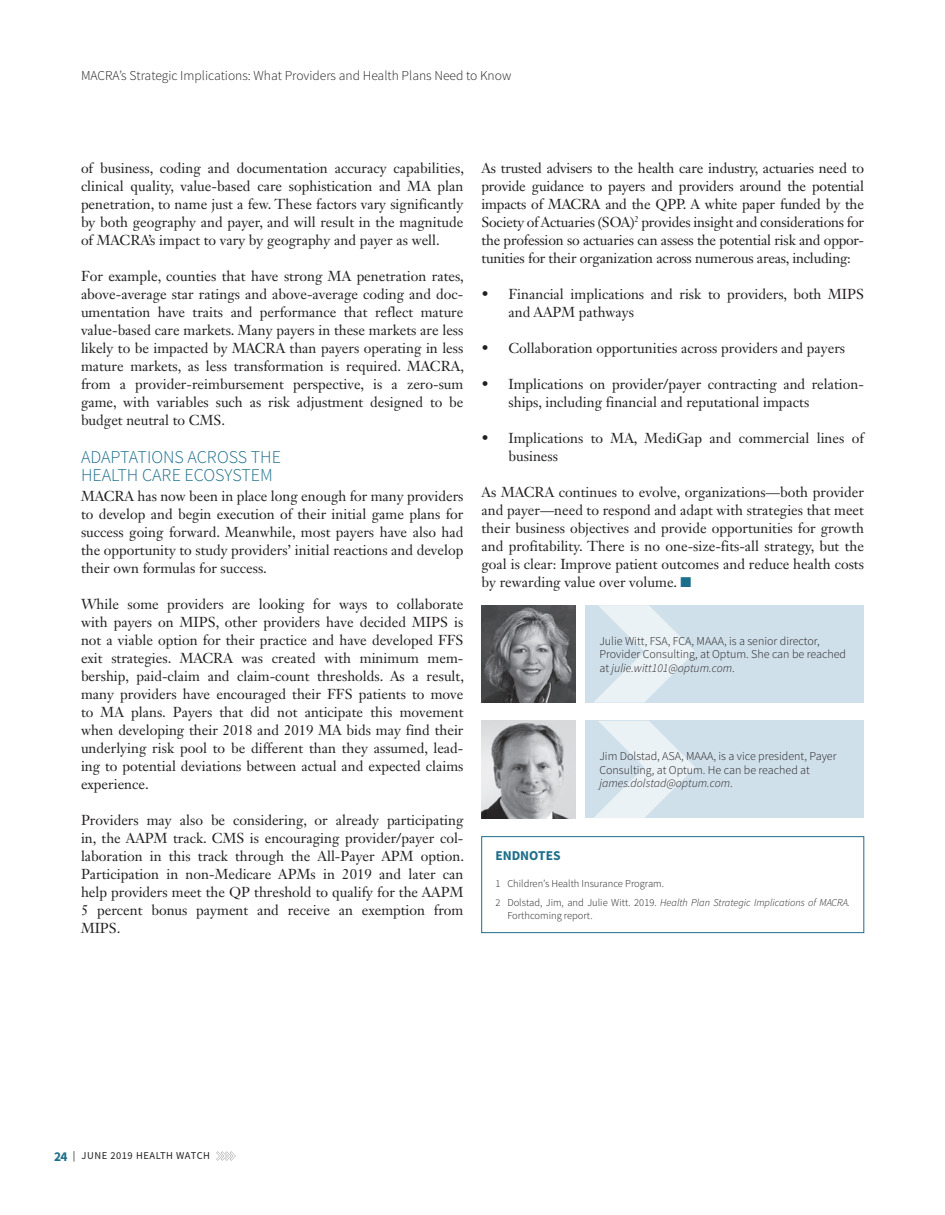
<style>
.page{position:relative;width:945px;height:1215px;background:#fff}
.page>*{position:absolute;margin:0;border:0;box-sizing:border-box;transform-origin:0 0}
.t1{font:300 18px/18px "Source Sans Pro";color:#1d6e8a}
.t2{font:14.25px/18px "Janson Text LT Std";color:#231f20;text-align:justify}
.t3{font:300 13.5px "Source Sans Pro";color:#231f20}
.t4{font:700 13.5px "Source Sans Pro";color:#1d6e8a}
.t5{font:300 12px/13.5px "Source Sans Pro";color:#231f20}
.t6{font:300 10.5px/19.5px "Source Sans Pro";color:#231f20}
.t7{font:10.5px "Source Sans Pro";letter-spacing:.05em;color:#231f20}
.s1{color:#1d6e8a}
.s2{font-style:italic}
.s3{font-weight:700;font-size:13.5px;color:#1d6e8a}
</style>
<div class="page">
<svg style="left:216px;top:1151px;width:20px;height:10px"></svg>
<div style="left:586px;top:605px;width:278px;height:98px;background:#d0e0ea"></div>
<svg style="left:594px;top:605px;width:101px;height:98px"></svg>
<img style="left:482px;top:605px;width:94px;height:98px">
<div style="left:586px;top:721px;width:278px;height:97px;background:#d0e0ea"></div>
<svg style="left:594px;top:721px;width:101px;height:97px"></svg>
<img style="left:482px;top:721px;width:94px;height:97px">
<div style="left:482px;top:836px;width:382px;height:97px;border:1px solid #1d6e8a"></div>
<p class="t3" style="left:81px;top:67px;width:432px">MACRA’s Strategic Implications: What Providers and Health Plans Need to Know</p>
<p class="t2" style="left:81px;top:159px;width:385px">of business, coding and documentation accuracy capabilities, clinical quality, value-based care sophistication and MA plan penetration, to name just a few. These factors vary significantly by both geography and payer, and will result in the magnitude of MACRA’s impact to vary by geography and payer as well.</p>
<p class="t2" style="left:81px;top:267px;width:385px">For example, counties that have strong MA penetration rates, above-average star ratings and above-average coding and doc&shy;umentation have traits and performance that reflect mature value-based care markets. Many payers in these markets are less likely to be impacted by MACRA than payers operating in less mature markets, as less transformation is required. MACRA, from a provider-reimbursement perspective, is a zero-sum game, with variables such as risk adjustment designed to be budget neutral to CMS.</p>
<p class="t1" style="left:81px;top:448px;width:202px">ADAPTATIONS ACROSS THE<br>HEALTH CARE ECOSYSTEM</p>
<p class="t2" style="left:81px;top:487px;width:384px">MACRA has now been in place long enough for many providers to develop and begin execution of their initial game plans for success going forward. Meanwhile, most payers have also had the opportunity to study providers’ initial reactions and develop their own formulas for success.</p>
<p class="t2" style="left:81px;top:595px;width:385px">While some providers are looking for ways to collaborate with payers on MIPS, other providers have decided MIPS is not a viable option for their practice and have developed FFS exit strategies. MACRA was created with minimum mem&shy;bership, paid-claim and claim-count thresholds. As a result, many providers have encouraged their FFS patients to move to MA plans. Payers that did not anticipate this movement when developing their 2018 and 2019 MA bids may find their underlying risk pool to be different than they assumed, lead&shy;ing to potential deviations between actual and expected claims experience.</p>
<p class="t2" style="left:81px;top:811px;width:385px">Providers may also be considering, or already participating in, the AAPM track. CMS is encouraging provider/payer col&shy;laboration in this track through the All-Payer APM option.<br>Participation in non-Medicare APMs in 2019 and later can help providers meet the QP threshold to qualify for the AAPM 5 percent bonus payment and receive an exemption from MIPS.</p>
<p class="t2" style="left:481px;top:159px;width:384px">As trusted advisers to the health care industry, actuaries need to provide guidance to payers and providers around the potential impacts of MACRA and the QPP. A white paper funded by the Society of Actuaries (SOA)<sup>2</sup> provides insight and considerations for the profession so actuaries can assess the potential risk and oppor&shy;tunities for their organization across numerous areas, including:</p>
<p class="t2" style="left:509px;top:285px;width:357px;text-indent:-27px">• Financial implications and risk to providers, both MIPS and AAPM pathways</p>
<p class="t2" style="left:481px;top:339px;width:365px">• Collaboration opportunities across providers and payers</p>
<p class="t2" style="left:509px;top:375px;width:357px;text-indent:-27px">• Implications on provider/payer contracting and relation&shy;ships, including financial and reputational impacts</p>
<p class="t2" style="left:509px;top:429px;width:357px;text-indent:-27px">• Implications to MA, MediGap and commercial lines of business</p>
<p class="t2" style="left:481px;top:483px;width:384px">As MACRA continues to evolve, organizations—both provider and payer—need to respond and adapt with strategies that meet their business objectives and provide opportunities for growth and profitability. There is no one-size-fits-all strategy, but the goal is clear: Improve patient outcomes and reduce health costs by rewarding value over volume. <span class="s1">■</span></p>
<p class="t5" style="left:599px;top:634px;width:248px">Julie Witt, FSA, FCA, MAAA, is a senior director,<br>Provider Consulting, at Optum. She can be reached at <span class="s2">julie.witt101@optum.com</span>.</p>
<p class="t5" style="left:599px;top:750px;width:239px">Jim Dolstad, ASA, MAAA, is a vice president, Payer<br>Consulting, at Optum. He can be reached at <span class="s2">james.dolstad@optum.com</span>.</p>
<p class="t4" style="left:495px;top:847px;width:67px">ENDNOTES</p>
<p class="t6" style="left:495px;top:874px;width:356px">1 Children’s Health Insurance Program.<br>2 Dolstad, Jim, and Julie Witt. 2019. <span class="s2">Health Plan Strategic Implications of MACRA.</span></p>
<p class="t6" style="left:507px;top:906px;width:87px">Forthcoming report.</p>
<p class="t7" style="left:54px;top:1149px;width:158px"><span class="s3">24</span> | JUNE 2019 HEALTH WATCH</p>
</div>
